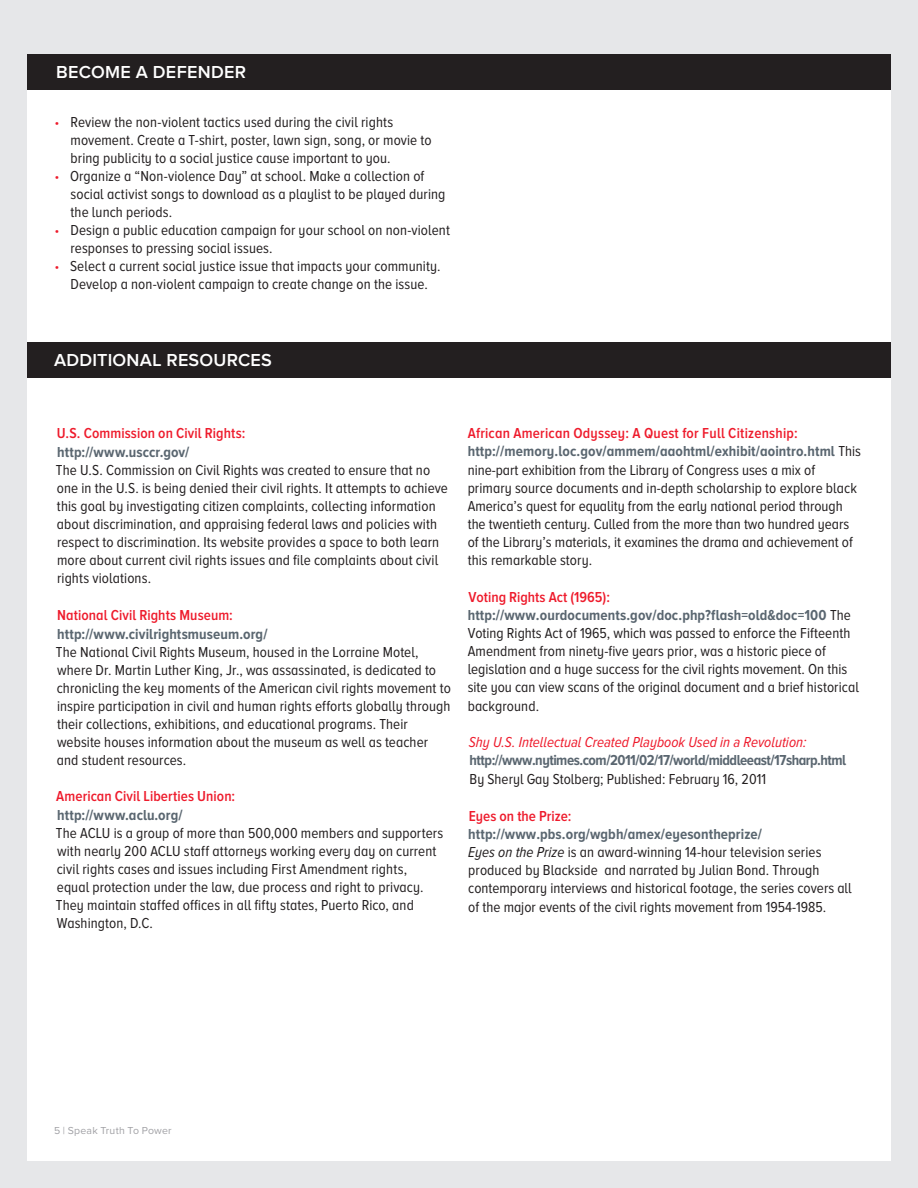
<style>
.page{position:relative;width:918px;height:1188px;background:#e6e7e9}
.page>*{position:absolute;margin:0;border:0;box-sizing:border-box;transform-origin:0 0}
.t1{font:600 18px "Proxima Nova";letter-spacing:.015em;color:#fff}
.t2{font:15px/18px "Proxima Nova A Cond";letter-spacing:.005em;color:#231f20}
.t3{font:600 15px "Proxima Nova A Cond";letter-spacing:.005em;color:#ee1b2c}
.t4{font:700 15px "Proxima Nova A Cond";letter-spacing:-.005em;color:#5a6670}
.t5{font:700 15px "Proxima Nova A Cond";letter-spacing:-.03em;color:#5a6670}
.t6{font:italic 15px "Proxima Nova A Cond";color:#ee1b2c}
.t7{font:10.5px "Proxima Nova";letter-spacing:.02em;color:#a1a1a5}
.s1{font-family:"Myriad Pro";font-size:13.5px;color:#ee1b2c}
.s2{font-weight:600;color:#ee1b2c}
.s3{font-weight:700;color:#5a6670}
.s4{font-style:italic}
</style>
<div class="page">
<div style="left:27px;top:64px;width:864px;height:1097px;background:#fff"></div>
<div style="left:27px;top:54px;width:864px;height:36px;background:#231f20"></div>
<div style="left:27px;top:342px;width:864px;height:36px;background:#231f20"></div>
<p class="t1" style="left:56px;top:64px;width:192px">BECOME A DEFENDER</p>
<p class="t2" style="left:71px;top:113px;width:363px;text-indent:-15px"><span class="s1">•</span> Review the non-violent tactics used during the civil rights movement. Create a T-shirt, poster, lawn sign, song, or movie to bring publicity to a social justice cause important to you.</p>
<p class="t2" style="left:70px;top:167px;width:377px;text-indent:-15px"><span class="s1">•</span> Organize a “Non-violence Day” at school. Make a collection of social activist songs to download as a playlist to be played during the lunch periods.</p>
<p class="t2" style="left:71px;top:221px;width:381px;text-indent:-15px"><span class="s1">•</span> Design a public education campaign for your school on non-violent responses to pressing social issues.</p>
<p class="t2" style="left:55px;top:257px;width:387px;text-align:center"><span class="s1">•</span> Select a current social justice issue that impacts your community.<br>Develop a non-violent campaign to create change on the issue.</p>
<p class="t1" style="left:54px;top:352px;width:219px">ADDITIONAL RESOURCES</p>
<p class="t3" style="left:57px;top:425px;width:190px">U.S. Commission on Civil Rights:</p>
<p class="t4" style="left:57px;top:444px;width:134px">http://www.usccr.gov/</p>
<p class="t2" style="left:56px;top:461px;width:393px">The U.S. Commission on Civil Rights was created to ensure that no one in the U.S. is being denied their civil rights. It attempts to achieve this goal by investigating citizen complaints, collecting information about discrimination, and appraising federal laws and policies with respect to discrimination. Its website provides a space to both learn more about current civil rights issues and file complaints about civil rights violations.</p>
<p class="t3" style="left:57px;top:607px;width:177px">National Civil Rights Museum:</p>
<p class="t4" style="left:57px;top:625px;width:212px">http://www.civilrightsmuseum.org/</p>
<p class="t2" style="left:56px;top:643px;width:396px">The National Civil Rights Museum, housed in the Lorraine Motel, where Dr. Martin Luther King, Jr., was assassinated, is dedicated to chronicling the key moments of the American civil rights movement to inspire participation in civil and human rights efforts globally through their collections, exhibitions, and educational programs. Their website houses information about the museum as well as teacher and student resources.</p>
<p class="t3" style="left:56px;top:788px;width:180px">American Civil Liberties Union:</p>
<p class="t4" style="left:57px;top:807px;width:127px">http://www.aclu.org/</p>
<p class="t2" style="left:56px;top:824px;width:389px">The ACLU is a group of more than 500,000 members and supporters with nearly 200 ACLU staff attorneys working every day on current civil rights cases and issues including First Amendment rights,<br>equal protection under the law, due process and right to privacy.<br>They maintain staffed offices in all fifty states, Puerto Rico, and Washington, D.C.</p>
<p class="t2" style="left:468px;top:424px;width:395px"><span class="s2">African American Odyssey: A Quest for Full Citizenship: </span><span class="s3">http://memory.loc.gov/ammem/aaohtml/exhibit/aointro.html</span> This nine-part exhibition from the Library of Congress uses a mix of primary source documents and in-depth scholarship to explore black America’s quest for equality from the early national period through the twentieth century. Culled from the more than two hundred years of the Library’s materials, it examines the drama and achievement of this remarkable story.</p>
<p class="t2" style="left:468px;top:588px;width:393px"><span class="s2">Voting Rights Act (1965): </span><span class="s3">http://www.ourdocuments.gov/doc.php?flash=old&amp;doc=100</span> The Voting Rights Act of 1965, which was passed to enforce the Fifteenth Amendment from ninety-five years prior, was a historic piece of legislation and a huge success for the civil rights movement. On this site you can view scans of the original document and a brief historical background.</p>
<p class="t6" style="left:469px;top:734px;width:339px">Shy U.S. Intellectual Created Playbook Used in a Revolution:</p>
<p class="t5" style="left:470px;top:752px;width:378px">http://www.nytimes.com/2011/02/17/world/middleeast/17sharp.html</p>
<p class="t2" style="left:470px;top:770px;width:298px">By Sheryl Gay Stolberg; Published: February 16, 2011</p>
<p class="t3" style="left:469px;top:808px;width:104px">Eyes on the Prize:</p>
<p class="t2" style="left:468px;top:825px;width:385px"><span class="s3">http://www.pbs.org/wgbh/amex/eyesontheprize/<br></span><span class="s4">Eyes on the Prize</span> is an award-winning 14-hour television series produced by Blackside and narrated by Julian Bond. Through contemporary interviews and historical footage, the series covers all of the major events of the civil rights movement from 1954-1985.</p>
<p class="t7" style="left:54px;top:1126px;width:119px">5 | Speak Truth To Power</p>
</div>
